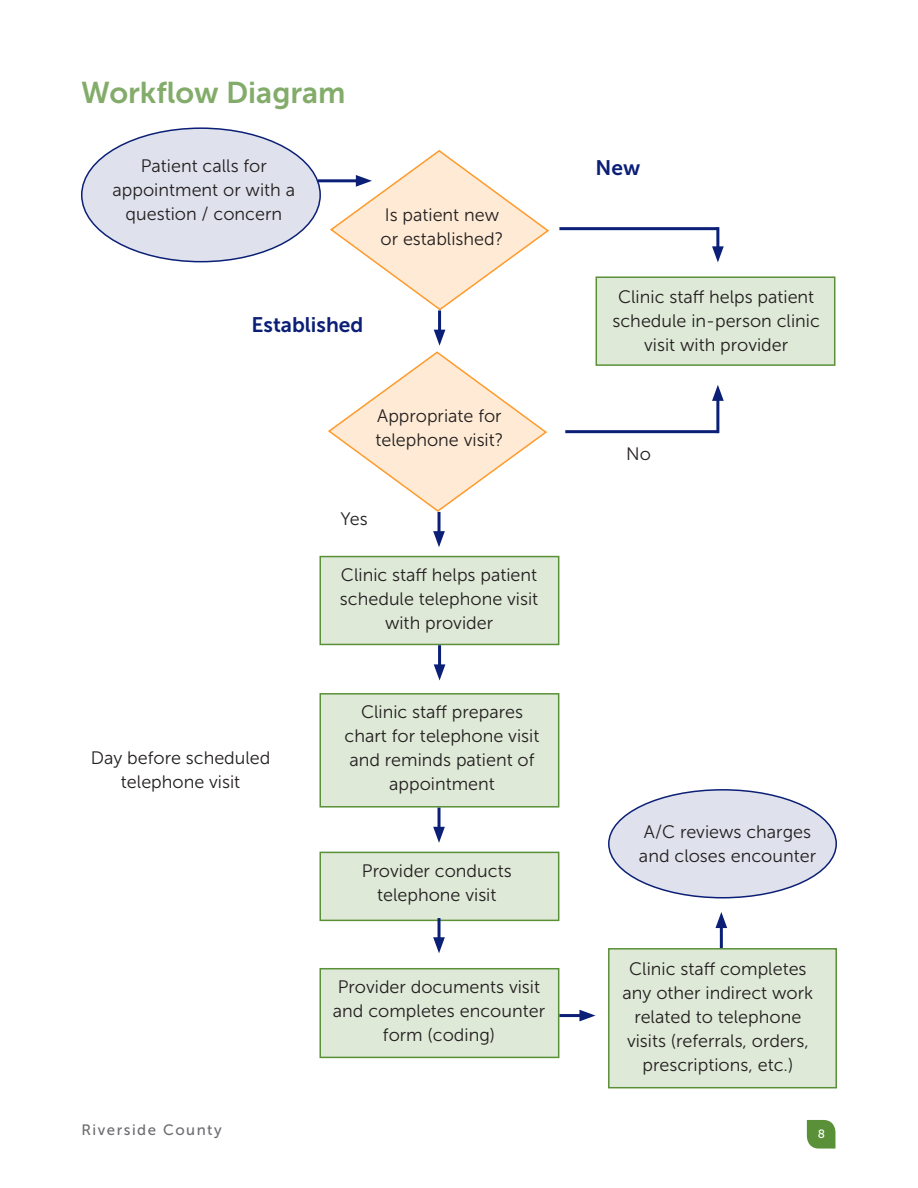
<style>
.page{position:relative;width:918px;height:1188px;background:#fff}
.page>*{position:absolute;margin:0;border:0;box-sizing:border-box;transform-origin:0 0}
.body{font:30px "Museo Sans 700";color:#83ac6a}
.body-2{font:21px "Museo Sans 700";color:#0b1f76}
.body-3{font:18px/24px "Museo Sans 300";color:#231f20;text-align:center}
.t1{font:15px "Museo Sans 500";letter-spacing:.1em;color:#6c6d70}
.t2{font:12px "Museo Sans 500";color:#fff}
</style>
<div class="page">
<svg style="left:807px;top:1120px;width:28px;height:29px"></svg>
<div style="left:596px;top:276px;width:239px;height:90px;background:#dee9d7;border:2px solid #5a9038"></div>
<div style="left:319px;top:556px;width:240px;height:89px;background:#dee9d7;border:2px solid #5a9038"></div>
<div style="left:319px;top:693px;width:240px;height:115px;background:#dee9d7;border:2px solid #5a9038"></div>
<div style="left:319px;top:852px;width:240px;height:69px;background:#dee9d7;border:2px solid #5a9038"></div>
<div style="left:319px;top:968px;width:240px;height:90px;background:#dee9d7;border:2px solid #5a9038"></div>
<div style="left:608px;top:948px;width:229px;height:140px;background:#dee9d7;border:2px solid #5a9038"></div>
<div style="left:609px;top:790px;width:227px;height:108px;background:#dfe2ed;border-radius:50%"></div>
<div style="left:82px;top:128px;width:238px;height:134px;background:#dfe2ed;border-radius:50%"></div>
<hr style="left:318px;top:179px;width:44px;height:3px;background:#0b1f76">
<svg style="left:329px;top:150px;width:220px;height:160px"></svg>
<hr style="left:716px;top:227px;width:3px;height:25px;background:#0b1f76">
<svg style="left:712px;top:246px;width:12px;height:16px"></svg>
<hr style="left:716px;top:395px;width:3px;height:38px;background:#0b1f76">
<svg style="left:712px;top:385px;width:12px;height:16px"></svg>
<hr style="left:559px;top:227px;width:159px;height:3px;background:#0b1f76">
<hr style="left:565px;top:430px;width:153px;height:3px;background:#0b1f76">
<hr style="left:438px;top:310px;width:3px;height:25px;background:#0b1f76">
<svg style="left:328px;top:330px;width:219px;height:183px"></svg>
<hr style="left:438px;top:512px;width:3px;height:25px;background:#0b1f76">
<svg style="left:433px;top:531px;width:12px;height:16px"></svg>
<hr style="left:438px;top:645px;width:3px;height:25px;background:#0b1f76">
<svg style="left:434px;top:664px;width:11px;height:16px"></svg>
<hr style="left:438px;top:808px;width:3px;height:24px;background:#0b1f76">
<svg style="left:433px;top:827px;width:12px;height:16px"></svg>
<hr style="left:438px;top:918px;width:3px;height:25px;background:#0b1f76">
<svg style="left:433px;top:937px;width:12px;height:16px"></svg>
<hr style="left:559px;top:1014px;width:26px;height:3px;background:#0b1f76">
<svg style="left:579px;top:1010px;width:17px;height:11px"></svg>
<hr style="left:720px;top:922px;width:3px;height:26px;background:#0b1f76">
<svg style="left:716px;top:912px;width:11px;height:16px"></svg>
<p class="body" style="left:81px;top:76px;width:266px">Workflow Diagram</p>
<p class="body-3" style="left:113px;top:154px;width:184px">Patient calls for appointment or with a question / concern</p>
<p class="body-3" style="left:381px;top:203px;width:124px;text-align:left">Is patient new or established?</p>
<p class="body-2" style="left:251px;top:313px;width:113px">Established</p>
<p class="body-3" style="left:375px;top:404px;width:130px;text-align:left">Appropriate for telephone visit?</p>
<p class="body-3" style="left:341px;top:507px;width:29px">Yes</p>
<p class="body-3" style="left:91px;top:746px;width:181px">Day before scheduled telephone visit</p>
<p class="body-3" style="left:340px;top:563px;width:200px">Clinic staff helps patient schedule telephone visit with provider</p>
<p class="body-3" style="left:345px;top:700px;width:196px">Clinic staff prepares chart for telephone visit and reminds patient of appointment</p>
<p class="body-3" style="left:362px;top:859px;width:151px">Provider conducts telephone visit</p>
<p class="body-3" style="left:333px;top:975px;width:214px">Provider documents visit and completes encounter form (coding)</p>
<p class="body-2" style="left:596px;top:156px;width:46px">New</p>
<p class="body-3" style="left:612px;top:285px;width:209px">Clinic staff helps patient schedule in-person clinic visit with provider</p>
<p class="body-3" style="left:626px;top:442px;width:26px">No</p>
<p class="body-3" style="left:639px;top:820px;width:179px;text-align:left">A/C reviews charges and closes encounter</p>
<p class="body-3" style="left:623px;top:957px;width:192px">Clinic staff completes any other indirect work related to telephone visits (referrals, orders, prescriptions, etc.)</p>
<p class="t1" style="left:82px;top:1122px;width:142px">Riverside County</p>
<p class="t2" style="left:818px;top:1127px;width:9px">8</p>
</div>
